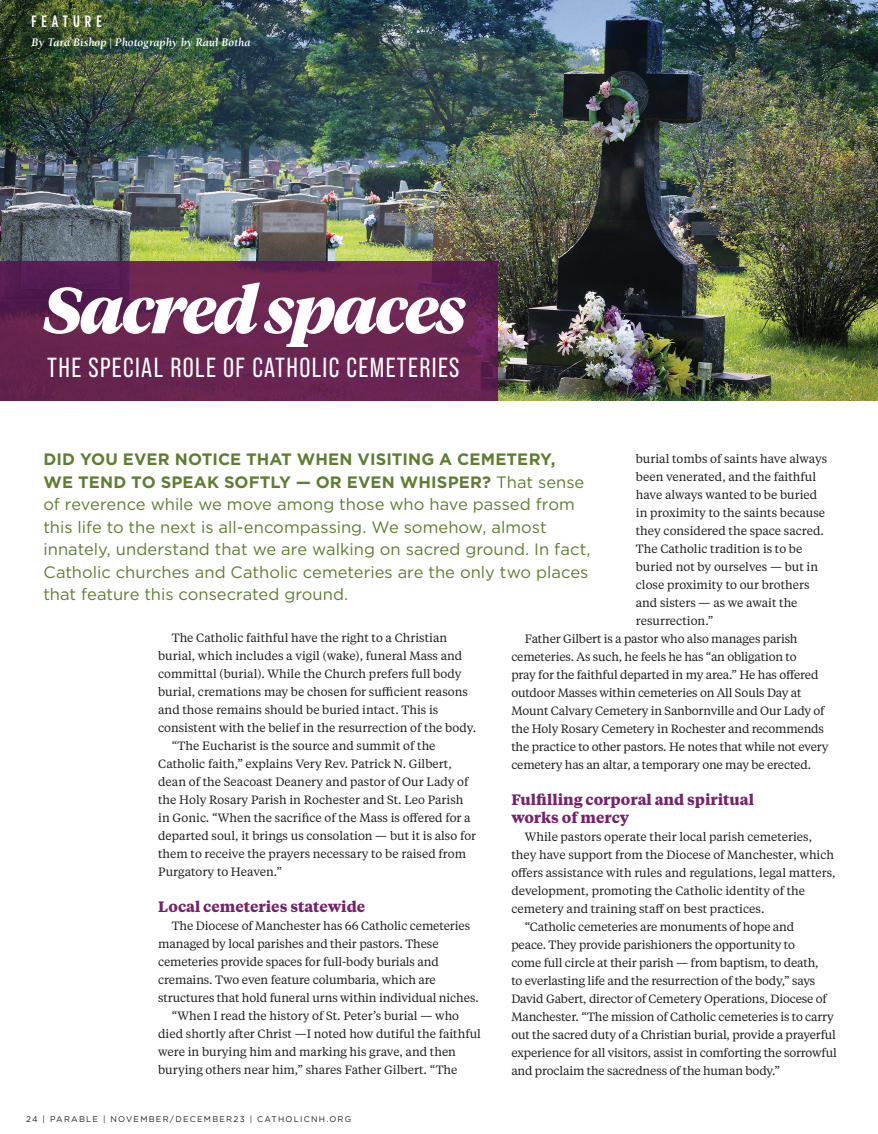
<style>
.page{position:relative;width:878px;height:1134px;background:#fff}
.page>*{position:absolute;margin:0;border:0;box-sizing:border-box;transform-origin:0 0}
.t1{font:italic 900 64.8px "Tiempos Headline";letter-spacing:-.035em;color:#fff}
.t2{font:27.6px "Bebas Neue Pro";letter-spacing:.05em;color:#fff}
.t3{font:16.5px/22.5px "Gotham";color:#607d31}
.t4{font:500 16.5px "Gotham Condensed";letter-spacing:.3em;color:#fff}
.t5{font:700 15px/18px "Tiempos Text";color:#76236c}
.t6{font:12px "Tiempos Text";color:#231f20}
.t7{font:italic 700 12px "Berkeley Pro";color:#fff}
.t8{font:8.25px "Gotham";letter-spacing:.15em;color:#231f20}
.s1{font-weight:700}
</style>
<div class="page">
<img style="left:0;top:0;width:877px;height:401px">
<svg style="left:0;top:261px;width:498px;height:140px;background:#662350"></svg>
<h3 class="t4" style="left:31px;top:11px;width:72px">FEATURE</h3>
<p class="t7" style="left:31px;top:36px;width:220px">By Tara Bishop | Photography by Raul Botha</p>
<h1 class="t1" style="left:43px;top:265px;width:425px">Sacred spaces</h1>
<h2 class="t2" style="left:47px;top:352px;width:414px">THE SPECIAL ROLE OF CATHOLIC CEMETERIES</h2>
<p class="t3" style="left:43px;top:448px;width:548px"><span class="s1">DID YOU EVER NOTICE THAT WHEN VISITING A CEMETERY,<br>WE TEND TO SPEAK SOFTLY — OR EVEN WHISPER?</span> That sense of reverence while we move among those who have passed from this life to the next is all-encompassing. We somehow, almost innately, understand that we are walking on sacred ground. In fact, Catholic churches and Catholic cemeteries are the only two places that feature this consecrated ground.</p>
<p class="t6" style="left:635px;top:451px;width:193px">burial tombs of saints have always</p>
<p class="t6" style="left:635px;top:469px;width:182px">been venerated, and the faithful</p>
<p class="t6" style="left:635px;top:487px;width:183px">have always wanted to be buried</p>
<p class="t6" style="left:635px;top:505px;width:191px">in proximity to the saints because</p>
<p class="t6" style="left:635px;top:523px;width:189px">they considered the space sacred.</p>
<p class="t6" style="left:635px;top:541px;width:168px">The Catholic tradition is to be</p>
<p class="t6" style="left:635px;top:559px;width:184px">buried not by ourselves — but in</p>
<p class="t6" style="left:635px;top:577px;width:175px">close proximity to our brothers</p>
<p class="t6" style="left:635px;top:595px;width:163px">and sisters — as we await the</p>
<p class="t6" style="left:635px;top:613px;width:79px">resurrection.”</p>
<p class="t6" style="left:525px;top:631px;width:274px">Father Gilbert is a pastor who also manages parish</p>
<p class="t6" style="left:511px;top:649px;width:287px">cemeteries. As such, he feels he has “an obligation to</p>
<p class="t6" style="left:511px;top:667px;width:308px">pray for the faithful departed in my area.” He has offered</p>
<p class="t6" style="left:511px;top:685px;width:292px">outdoor Masses within cemeteries on All Souls Day at</p>
<p class="t6" style="left:511px;top:703px;width:315px">Mount Calvary Cemetery in Sanbornville and Our Lady of</p>
<p class="t6" style="left:511px;top:721px;width:314px">the Holy Rosary Cemetery in Rochester and recommends</p>
<p class="t6" style="left:511px;top:739px;width:319px">the practice to other pastors. He notes that while not every</p>
<p class="t6" style="left:511px;top:757px;width:301px">cemetery has an altar, a temporary one may be erected.</p>
<p class="t5" style="left:511px;top:790px;width:244px">Fulfilling corporal and spiritual works of mercy</p>
<p class="t6" style="left:525px;top:829px;width:289px">While pastors operate their local parish cemeteries,</p>
<p class="t6" style="left:511px;top:847px;width:324px">they have support from the Diocese of Manchester, which</p>
<p class="t6" style="left:511px;top:865px;width:325px">offers assistance with rules and regulations, legal matters,</p>
<p class="t6" style="left:511px;top:883px;width:295px">development, promoting the Catholic identity of the</p>
<p class="t6" style="left:511px;top:901px;width:254px">cemetery and training staff on best practices.</p>
<p class="t6" style="left:525px;top:919px;width:271px">“Catholic cemeteries are monuments of hope and</p>
<p class="t6" style="left:511px;top:937px;width:285px">peace. They provide parishioners the opportunity to</p>
<p class="t6" style="left:511px;top:955px;width:308px">come full circle at their parish — from baptism, to death,</p>
<p class="t6" style="left:511px;top:973px;width:305px">to everlasting life and the resurrection of the body,” says</p>
<p class="t6" style="left:511px;top:991px;width:317px">David Gabert, director of Cemetery Operations, Diocese of</p>
<p class="t6" style="left:511px;top:1009px;width:324px">Manchester. “The mission of Catholic cemeteries is to carry</p>
<p class="t6" style="left:511px;top:1027px;width:326px">out the sacred duty of a Christian burial, provide a prayerful</p>
<p class="t6" style="left:511px;top:1045px;width:327px">experience for all visitors, assist in comforting the sorrowful</p>
<p class="t6" style="left:511px;top:1063px;width:270px">and proclaim the sacredness of the human body.”</p>
<p class="t6" style="left:172px;top:630px;width:277px">The Catholic faithful have the right to a Christian</p>
<p class="t6" style="left:158px;top:648px;width:305px">burial, which includes a vigil (wake), funeral Mass and</p>
<p class="t6" style="left:158px;top:666px;width:305px">committal (burial). While the Church prefers full body</p>
<p class="t6" style="left:158px;top:684px;width:311px">burial, cremations may be chosen for sufficient reasons</p>
<p class="t6" style="left:158px;top:702px;width:281px">and those remains should be buried intact. This is</p>
<p class="t6" style="left:158px;top:720px;width:319px">consistent with the belief in the resurrection of the body.</p>
<p class="t6" style="left:172px;top:738px;width:265px">“The Eucharist is the source and summit of the</p>
<p class="t6" style="left:158px;top:756px;width:295px">Catholic faith,” explains Very Rev. Patrick N. Gilbert,</p>
<p class="t6" style="left:158px;top:774px;width:312px">dean of the Seacoast Deanery and pastor of Our Lady of</p>
<p class="t6" style="left:158px;top:792px;width:307px">the Holy Rosary Parish in Rochester and St. Leo Parish</p>
<p class="t6" style="left:158px;top:810px;width:314px">in Gonic. “When the sacrifice of the Mass is offered for a</p>
<p class="t6" style="left:158px;top:828px;width:319px">departed soul, it brings us consolation — but it is also for</p>
<p class="t6" style="left:158px;top:846px;width:309px">them to receive the prayers necessary to be raised from</p>
<p class="t6" style="left:158px;top:864px;width:125px">Purgatory to Heaven.”</p>
<p class="t5" style="left:158px;top:897px;width:209px">Local cemeteries statewide</p>
<p class="t6" style="left:172px;top:918px;width:300px">The Diocese of Manchester has 66 Catholic cemeteries</p>
<p class="t6" style="left:158px;top:936px;width:282px">managed by local parishes and their pastors. These</p>
<p class="t6" style="left:158px;top:954px;width:282px">cemeteries provide spaces for full-body burials and</p>
<p class="t6" style="left:158px;top:972px;width:279px">cremains. Two even feature columbaria, which are</p>
<p class="t6" style="left:158px;top:990px;width:322px">structures that hold funeral urns within individual niches.</p>
<p class="t6" style="left:172px;top:1008px;width:289px">“When I read the history of St. Peter’s burial — who</p>
<p class="t6" style="left:158px;top:1026px;width:324px">died shortly after Christ —I noted how dutiful the faithful</p>
<p class="t6" style="left:158px;top:1044px;width:299px">were in burying him and marking his grave, and then</p>
<p class="t6" style="left:158px;top:1062px;width:301px">burying others near him,” shares Father Gilbert. “The</p>
<p class="t8" style="left:26px;top:1113px;width:326px">24 | PARABLE | NOVEMBER/DECEMBER23 | CATHOLICNH.ORG</p>
</div>
